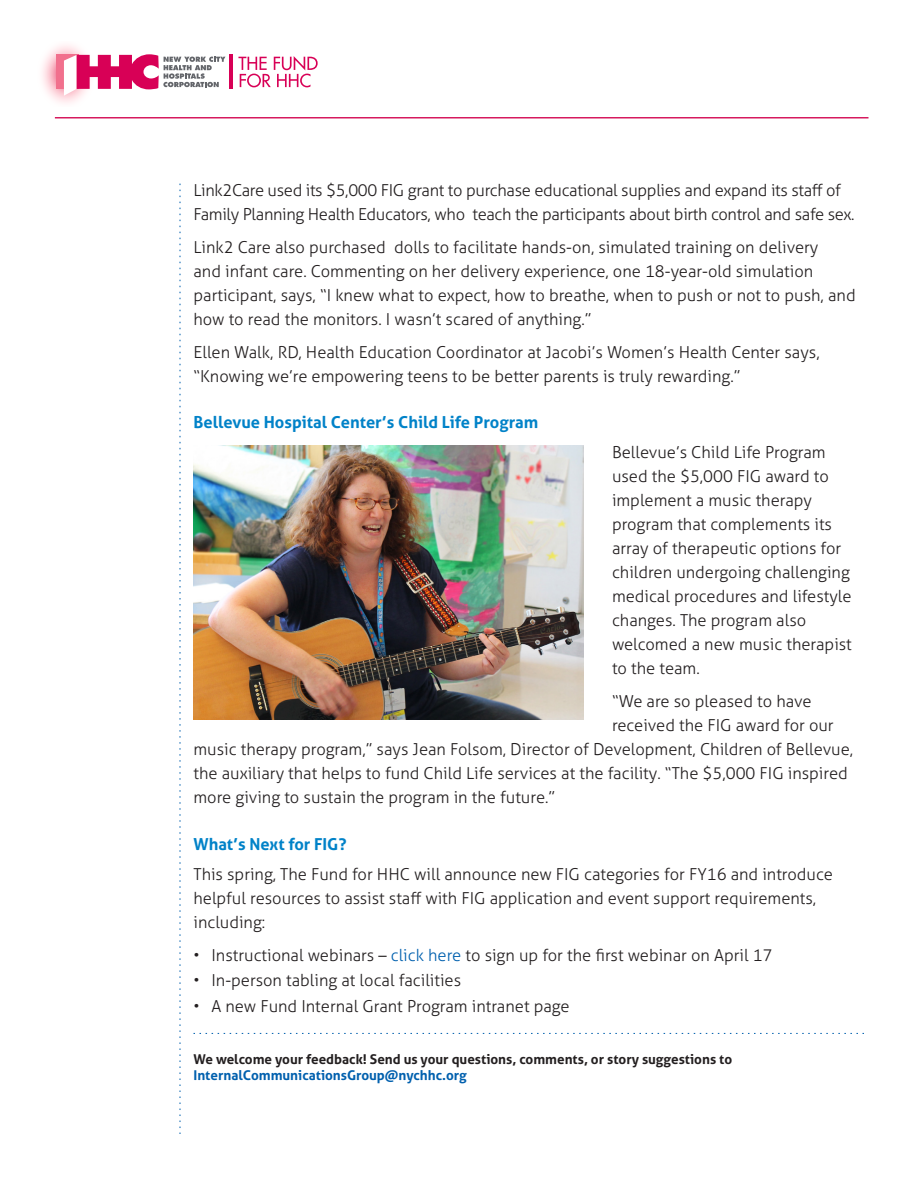
<style>
.page{position:relative;width:918px;height:1188px;background:#fff}
.page>*{position:absolute;margin:0;border:0;box-sizing:border-box;transform-origin:0 0}
.text_intro{font:300 16.5px/24px "Aller";color:#231f20}
.text_intro-2{font:300 16.5px/24px "Aller";letter-spacing:-.02em;color:#231f20}
.text_subhead{font:700 16.5px "Aller";color:#0082c8}
.text_intro-3{font:700 13.5px/16.5px "Aller";color:#231f20}
.s1{color:#0160ae}
</style>
<div class="page">
<svg style="left:194px;top:1033px;width:670px;height:1px"></svg>
<svg style="left:180px;top:184px;width:1px;height:950px"></svg>
<img style="left:194px;top:446px;width:390px;height:273px">
<svg style="left:42px;top:45px;width:41px;height:58px"></svg>
<div style="left:56px;top:55px;width:23px;height:34px;background:#f1708d"></div>
<svg style="left:64px;top:54px;width:161px;height:42px"></svg>
<hr style="left:230px;top:55px;width:3px;height:34px;background:#d80056">
<svg style="left:238px;top:56px;width:80px;height:31px"></svg>
<hr style="left:55px;top:117px;width:813px;height:1px;background:#d61a5e">
<p class="text_intro-2" style="left:194px;top:178px;width:663px">Link2Care used its $5,000 FIG grant to purchase educational supplies and expand its staff of<br>Family Planning Health Educators, who teach the participants about birth control and safe sex.</p>
<p class="text_intro" style="left:194px;top:235px;width:664px">Link2 Care also purchased dolls to facilitate hands-on, simulated training on delivery<br>and infant care. Commenting on her delivery experience, one 18-year-old simulation participant, says, “I knew what to expect, how to breathe, when to push or not to push, and how to read the monitors. I wasn’t scared of anything.”</p>
<p class="text_intro" style="left:194px;top:340px;width:628px">Ellen Walk, RD, Health Education Coordinator at Jacobi’s Women’s Health Center says, “Knowing we’re empowering teens to be better parents is truly rewarding.”</p>
<p class="text_subhead" style="left:194px;top:412px;width:346px">Bellevue Hospital Center’s Child Life Program</p>
<p class="text_intro" style="left:612px;top:440px;width:241px">Bellevue’s Child Life Program used the $5,000 FIG award to implement a music therapy program that complements its array of therapeutic options for children undergoing challenging medical procedures and lifestyle changes. The program also welcomed a new music therapist to the team.</p>
<p class="text_intro" style="left:612px;top:689px;width:201px">“We are so pleased to have</p>
<p class="text_intro" style="left:612px;top:713px;width:223px">received the FIG award for our</p>
<p class="text_intro" style="left:194px;top:737px;width:661px">music therapy program,” says Jean Folsom, Director of Development, Children of Bellevue,</p>
<p class="text_intro" style="left:194px;top:761px;width:656px">the auxiliary that helps to fund Child Life services at the facility. “The $5,000 FIG inspired</p>
<p class="text_intro" style="left:194px;top:785px;width:363px">more giving to sustain the program in the future.”</p>
<p class="text_subhead" style="left:194px;top:834px;width:154px">What’s Next for FIG?</p>
<p class="text_intro" style="left:194px;top:862px;width:641px">This spring, The Fund for HHC will announce new FIG categories for FY16 and introduce helpful resources to assist staff with FIG application and event support requirements, including:</p>
<p class="text_intro" style="left:194px;top:943px;width:581px">• Instructional webinars – <span class="s1">click here</span> to sign up for the first webinar on April 17</p>
<p class="text_intro" style="left:194px;top:968px;width:269px">• In-person tabling at local facilities</p>
<p class="text_intro" style="left:194px;top:994px;width:378px">• A new Fund Internal Grant Program intranet page</p>
<p class="text_intro-3" style="left:194px;top:1051px;width:540px">We welcome your feedback! Send us your questions, comments, or story suggestions to<br><span class="s1">InternalCommunicationsGroup@nychhc.org</span></p>
</div>
